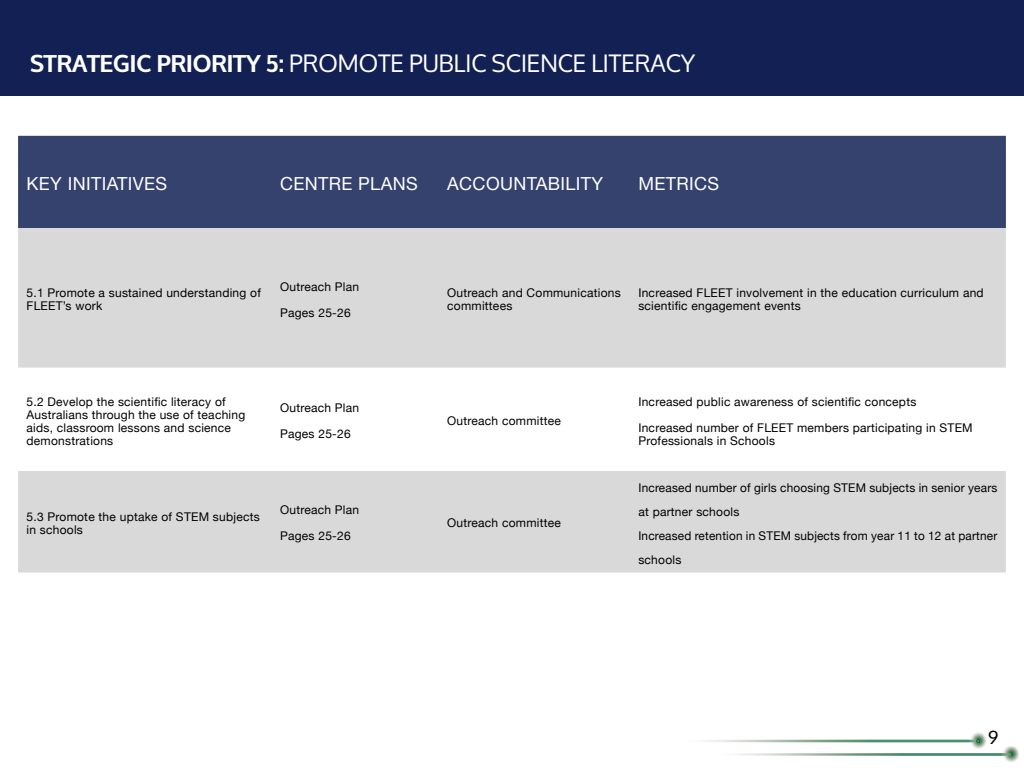
<style>
.page{position:relative;width:1024px;height:768px;background:#fff}
.page>*{position:absolute;margin:0;border:0;box-sizing:border-box;transform-origin:0 0}
.t1{font:24px "Oxygen";color:#fff}
.t2{font:18px "Helvetica Neue";letter-spacing:.02em;color:#fff}
.t3{font:18px "Oxygen";color:#000}
.t4{font:12px/13px "Helvetica Neue";letter-spacing:.02em;color:#000}
.s1{font-weight:700}
</style>
<div class="page">
<img style="left:704px;top:740px;width:265px;height:2px">
<img style="left:971px;top:732px;width:16px;height:17px">
<svg style="left:969px;top:739px;width:11px;height:4px"></svg>
<img style="left:737px;top:753px;width:265px;height:3px">
<img style="left:1003px;top:746px;width:16px;height:16px">
<svg style="left:1002px;top:753px;width:9px;height:3px"></svg>
<div style="left:0;top:0;width:1024px;height:96px;background:#122054"></div>
<div style="left:18px;top:136px;width:988px;height:92px;background:#36426e"></div>
<div style="left:18px;top:228px;width:988px;height:345px;background:#d9d9d9"></div>
<svg style="left:18px;top:368px;width:988px;height:103px"></svg>
<h1 class="t1" style="left:30px;top:50px;width:667px"><span class="s1">STRATEGIC PRIORITY 5:</span> PROMOTE PUBLIC SCIENCE LITERACY</h1>
<h2 class="t2" style="left:27px;top:171px;width:142px">KEY INITIATIVES</h2>
<h2 class="t2" style="left:280px;top:171px;width:139px">CENTRE PLANS</h2>
<h2 class="t2" style="left:447px;top:171px;width:158px">ACCOUNTABILITY</h2>
<h2 class="t2" style="left:638px;top:171px;width:82px">METRICS</h2>
<p class="t4" style="left:27px;top:287px;width:236px">5.1 Promote a sustained understanding of<br>FLEET’s work</p>
<p class="t4" style="left:280px;top:274px;width:81px;line-height:26px">Outreach Plan<br>Pages 25-26</p>
<p class="t4" style="left:447px;top:287px;width:175px">Outreach and Communications committees</p>
<p class="t4" style="left:638px;top:287px;width:347px">Increased FLEET involvement in the education curriculum and scientific engagement events</p>
<p class="t4" style="left:27px;top:396px;width:220px">5.2 Develop the scientific literacy of Australians through the use of teaching aids, classroom lessons and science demonstrations</p>
<p class="t4" style="left:280px;top:396px;width:81px;line-height:26px">Outreach Plan<br>Pages 25-26</p>
<p class="t4" style="left:27px;top:511px;width:235px">5.3 Promote the uptake of STEM subjects in schools</p>
<p class="t4" style="left:280px;top:498px;width:81px;line-height:26px">Outreach Plan<br>Pages 25-26</p>
<p class="t4" style="left:447px;top:415px;width:115px">Outreach committee</p>
<p class="t4" style="left:447px;top:517px;width:115px">Outreach committee</p>
<p class="t4" style="left:638px;top:389px;width:336px;line-height:26px">Increased public awareness of scientific concepts<br>Increased number of FLEET members participating in STEM</p>
<p class="t4" style="left:638px;top:435px;width:138px">Professionals in Schools</p>
<p class="t4" style="left:638px;top:476px;width:361px;line-height:24px">Increased number of girls choosing STEM subjects in senior years at partner schools<br>Increased retention in STEM subjects from year 11 to 12 at partner schools</p>
<h2 class="t3" style="left:988px;top:727px;width:12px">9</h2>
</div>
